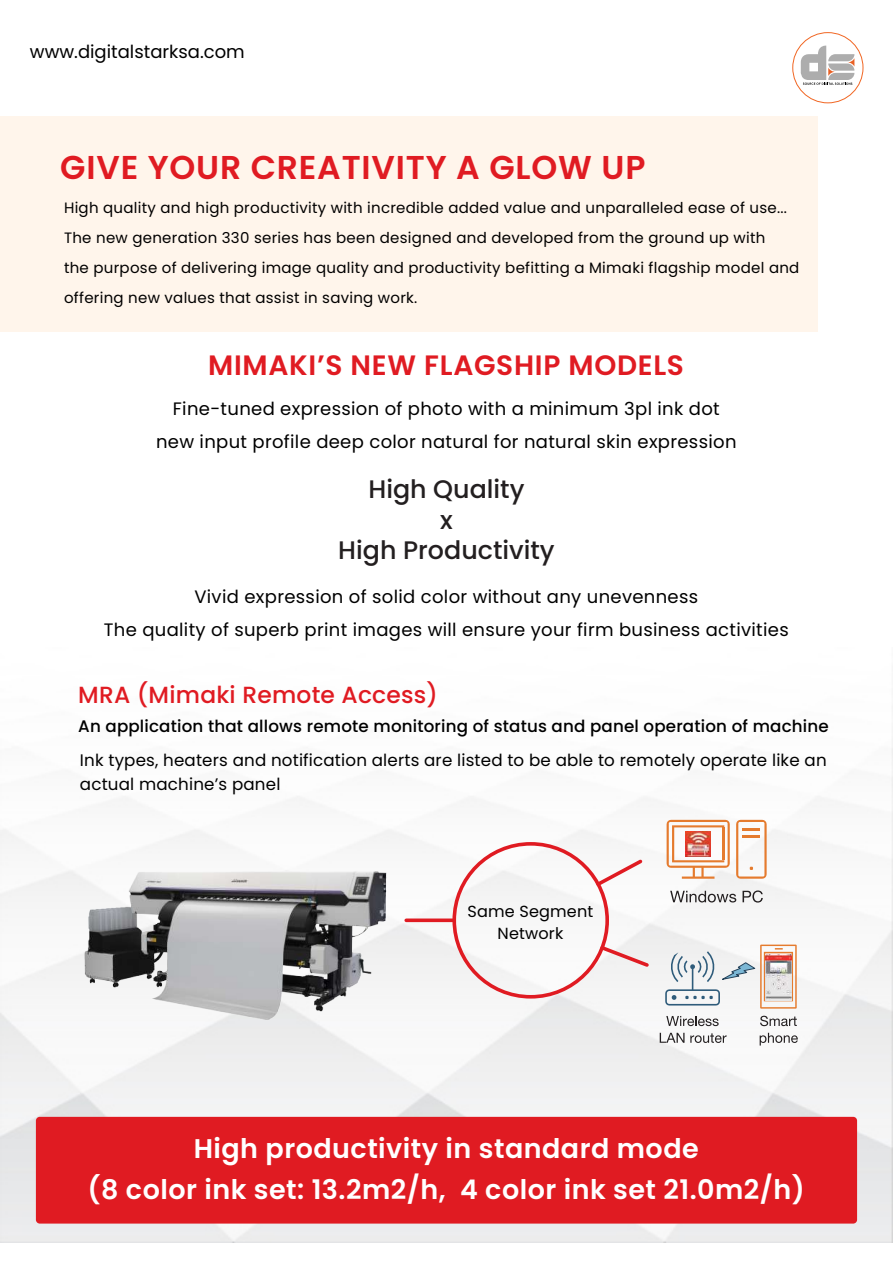
<style>
.page{position:relative;width:893px;height:1263px;background:#fff}
.page>*{position:absolute;margin:0;border:0;box-sizing:border-box;transform-origin:0 0}
.t1{font:600 33px "Poppins";letter-spacing:.025em;color:#e01b22}
.t2{font:600 28.05px "Poppins";letter-spacing:.025em;color:#e01b22}
.t3{font:600 27px/40.5px "Poppins";letter-spacing:.02em;color:#fff;text-align:center}
.t4{font:500 25.35px/30.5px "Poppins";color:#231f20;text-align:center}
.t5{font:500 23.4px "Poppins";letter-spacing:.01em;color:#e01b22}
.t6{font:18px/33px "Poppins";letter-spacing:.02em;color:#000;text-align:center}
.t7{font:18px "Poppins";color:#000}
.t8{font:16.65px/23.4px "Poppins";letter-spacing:.01em;color:#000}
.t9{font:500 16.65px "Poppins";letter-spacing:.01em;color:#000}
.t10{font:16.05px/22.5px "Poppins";letter-spacing:.01em;color:#000;text-align:center}
.t11{font:15px/30px "Poppins";letter-spacing:.02em;color:#000}
</style>
<div class="page">
<div style="left:0;top:117px;width:818px;height:215px;background:#fff5eb"></div>
<img style="left:0;top:706px;width:893px;height:536px">
<div style="left:36px;top:1117px;width:821px;height:106px;background:#e01b22;border-radius:4px"></div>
<svg style="left:670px;top:891px;width:66px;height:11px"></svg>
<svg style="left:742px;top:890px;width:21px;height:12px"></svg>
<svg style="left:736px;top:820px;width:31px;height:59px"></svg>
<svg style="left:667px;top:820px;width:63px;height:59px"></svg>
<img style="left:686px;top:831px;width:25px;height:25px">
<svg style="left:666px;top:1016px;width:53px;height:10px"></svg>
<svg style="left:660px;top:1033px;width:24px;height:10px"></svg>
<svg style="left:690px;top:1033px;width:37px;height:10px"></svg>
<svg style="left:760px;top:1016px;width:37px;height:10px"></svg>
<svg style="left:760px;top:1033px;width:38px;height:12px"></svg>
<svg style="left:665px;top:944px;width:132px;height:64px"></svg>
<img style="left:766px;top:954px;width:25px;height:46px">
<div style="left:452px;top:842px;width:157px;height:156px;border:4px solid #e01b22;border-radius:50%"></div>
<svg style="left:417px;top:918px;width:37px;height:4px"></svg>
<svg style="left:593px;top:856px;width:52px;height:33px"></svg>
<svg style="left:597px;top:943px;width:55px;height:27px"></svg>
<img style="left:64px;top:815px;width:353px;height:236px">
<div style="left:792px;top:32px;width:71px;height:71px;border:1px solid #f16623;border-radius:50%"></div>
<svg style="left:800px;top:45px;width:54px;height:40px"></svg>
<p class="t7" style="left:30px;top:42px;width:216px">www.digitalstarksa.com</p>
<h1 class="t1" style="left:60px;top:148px;width:587px">GIVE YOUR CREATIVITY A GLOW UP</h1>
<p class="t11" style="left:64px;top:193px;width:737px">High quality and high productivity with incredible added value and unparalleled ease of use...<br>The new generation 330 series has been designed and developed from the ground up with<br>the purpose of delivering image quality and productivity befitting a Mimaki flagship model and offering new values that assist in saving work.</p>
<h2 class="t2" style="left:208px;top:349px;width:477px">MIMAKI’S NEW FLAGSHIP MODELS</h2>
<p class="t6" style="left:156px;top:392px;width:582px">Fine-tuned expression of photo with a minimum 3pl ink dot new input profile deep color natural for natural skin expression</p>
<h3 class="t4" style="left:338px;top:474px;width:218px">High Quality<br>x<br>High Productivity</h3>
<p class="t6" style="left:104px;top:580px;width:686px">Vivid expression of solid color without any unevenness<br>The quality of superb print images will ensure your firm business activities</p>
<h3 class="t5" style="left:78px;top:681px;width:361px">MRA (Mimaki Remote Access)</h3>
<p class="t9" style="left:78px;top:716px;width:752px">An application that allows remote monitoring of status and panel operation of machine</p>
<p class="t8" style="left:80px;top:749px;width:748px">Ink types, heaters and notification alerts are listed to be able to remotely operate like an actual machine’s panel</p>
<p class="t10" style="left:468px;top:900px;width:127px">Same Segment<br>Network</p>
<h3 class="t3" style="left:88px;top:1129px;width:719px">High productivity in standard mode<br>(8 color ink set: 13.2m2/h, 4 color ink set 21.0m2/h)</h3>
</div>
